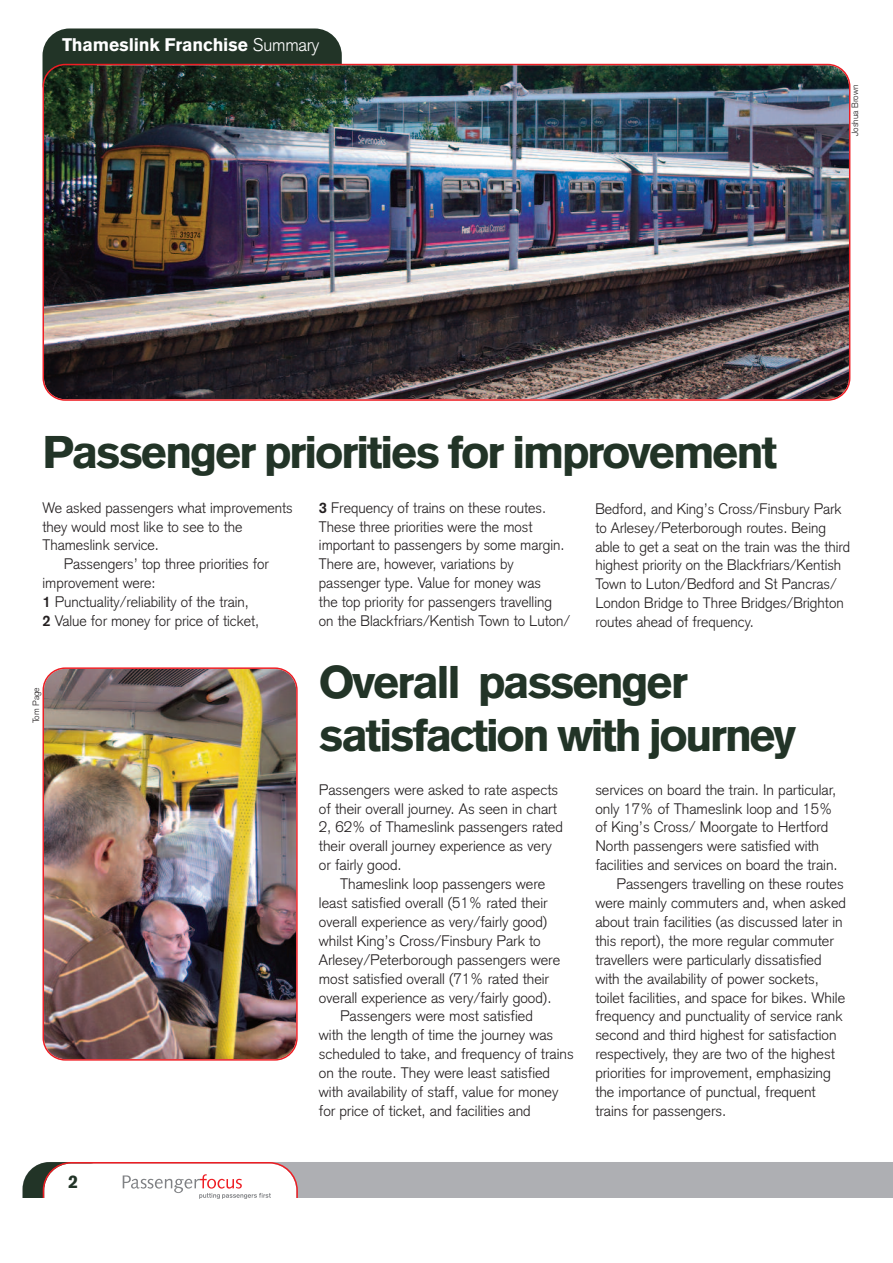
<style>
.page{position:relative;width:893px;height:1263px;background:#fff}
.page>*{position:absolute;margin:0;border:0;box-sizing:border-box;transform-origin:0 0}
.t1{font:900 45px/52.5px "Akzidenz Grotesk";letter-spacing:-.055em;color:#223427}
.t2{font:900 18px "Akzidenz Grotesk";letter-spacing:-.01em;color:#fff}
.t3{font:900 18px "Akzidenz Grotesk";color:#223427}
.t4{font:300 15px/18.9px "Akzidenz Grotesk";color:#231f20}
.t5{font:300 9px "Akzidenz Grotesk";color:#231f20}
.s1{font-weight:300}
.s2{font-weight:700}
</style>
<div class="page">
<div style="left:22px;top:1162px;width:871px;height:36px;background:#aeafb3"></div>
<div style="left:23px;top:1162px;width:88px;height:69px;background:#223427;border-radius:27px"></div>
<div style="left:20px;top:1198px;width:873px;height:39px;background:#fff"></div>
<svg style="left:43px;top:1162px;width:255px;height:37px"></svg>
<div style="left:43px;top:28px;width:299px;height:83px;background:#223427;border-radius:27px"></div>
<img style="left:43px;top:64px;width:807px;height:337px">
<img style="left:43px;top:667px;width:255px;height:394px">
<p class="t2" style="left:62px;top:38px;width:259px">Thameslink Franchise <span class="s1">Summary</span></p>
<p class="t5" style="left:852px;top:136px;width:53px;rotate:-90deg">Joshua Brown</p>
<h1 class="t1" style="left:43px;top:430px;width:736px">Passenger priorities for improvement</h1>
<p class="t4" style="left:43px;top:500px;width:252px">We asked passengers what improvements</p>
<p class="t4" style="left:43px;top:519px;width:201px">they would most like to see to the</p>
<p class="t4" style="left:43px;top:537px;width:118px">Thameslink service.</p>
<p class="t4" style="left:64px;top:556px;width:207px">Passengers’ top three priorities for</p>
<p class="t4" style="left:43px;top:575px;width:115px">improvement were:</p>
<p class="t4" style="left:43px;top:594px;width:208px"><span class="s2">1</span> Punctuality/reliability of the train,</p>
<p class="t4" style="left:43px;top:613px;width:218px"><span class="s2">2</span> Value for money for price of ticket,</p>
<p class="t5" style="left:33px;top:723px;width:38px;rotate:-90deg">Tom Page</p>
<p class="t3" style="left:68px;top:1175px;width:12px">2</p>
<p class="t4" style="left:319px;top:500px;width:253px"><span class="s2">3</span> Frequency of trains on these routes.<br>These three priorities were the most important to passengers by some margin.<br>There are, however, variations by passenger type. Value for money was<br>the top priority for passengers travelling on the Blackfriars/Kentish Town to Luton/</p>
<p class="t4" style="left:595px;top:501px;width:256px">Bedford, and King’s Cross/Finsbury Park to Arlesey/Peterborough routes. Being able to get a seat on the train was the third highest priority on the Blackfriars/Kentish Town to Luton/Bedford and St Pancras/ London Bridge to Three Bridges/Brighton routes ahead of frequency.</p>
<h1 class="t1" style="left:319px;top:660px;width:479px">Overall passenger satisfaction with journey</h1>
<p class="t4" style="left:319px;top:782px;width:245px">Passengers were asked to rate aspects of their overall journey. As seen in chart 2, 62% of Thameslink passengers rated their overall journey experience as very or fairly good.</p>
<p class="t4" style="left:340px;top:876px;width:207px">Thameslink loop passengers were</p>
<p class="t4" style="left:319px;top:895px;width:230px">least satisfied overall (51% rated their</p>
<p class="t4" style="left:319px;top:914px;width:230px">overall experience as very/fairly good)</p>
<p class="t4" style="left:319px;top:933px;width:223px">whilst King’s Cross/Finsbury Park to</p>
<p class="t4" style="left:319px;top:952px;width:243px">Arlesey/Peterborough passengers were</p>
<p class="t4" style="left:319px;top:971px;width:232px">most satisfied overall (71% rated their</p>
<p class="t4" style="left:319px;top:989px;width:234px">overall experience as very/fairly good).</p>
<p class="t4" style="left:340px;top:1008px;width:194px">Passengers were most satisfied</p>
<p class="t4" style="left:319px;top:1027px;width:236px">with the length of time the journey was</p>
<p class="t4" style="left:319px;top:1046px;width:256px">scheduled to take, and frequency of trains</p>
<p class="t4" style="left:319px;top:1065px;width:233px">on the route. They were least satisfied</p>
<p class="t4" style="left:319px;top:1084px;width:241px">with availability of staff, value for money</p>
<p class="t4" style="left:319px;top:1103px;width:213px">for price of ticket, and facilities and</p>
<p class="t4" style="left:595px;top:782px;width:242px">services on board the train. In particular,</p>
<p class="t4" style="left:595px;top:800px;width:239px">only 17% of Thameslink loop and 15%</p>
<p class="t4" style="left:595px;top:819px;width:235px">of King’s Cross/ Moorgate to Hertford</p>
<p class="t4" style="left:595px;top:838px;width:225px">North passengers were satisfied with</p>
<p class="t4" style="left:595px;top:857px;width:244px">facilities and services on board the train.</p>
<p class="t4" style="left:617px;top:876px;width:229px">Passengers travelling on these routes</p>
<p class="t4" style="left:595px;top:895px;width:252px">were mainly commuters and, when asked</p>
<p class="t4" style="left:595px;top:914px;width:249px">about train facilities (as discussed later in</p>
<p class="t4" style="left:595px;top:933px;width:240px">this report), the more regular commuter</p>
<p class="t4" style="left:595px;top:952px;width:228px">travellers were particularly dissatisfied</p>
<p class="t4" style="left:595px;top:971px;width:225px">with the availability of power sockets,</p>
<p class="t4" style="left:595px;top:989px;width:251px">toilet facilities, and space for bikes. While</p>
<p class="t4" style="left:595px;top:1008px;width:249px">frequency and punctuality of service rank</p>
<p class="t4" style="left:595px;top:1027px;width:243px">second and third highest for satisfaction</p>
<p class="t4" style="left:595px;top:1046px;width:241px">respectively, they are two of the highest</p>
<p class="t4" style="left:595px;top:1065px;width:237px">priorities for improvement, emphasizing</p>
<p class="t4" style="left:595px;top:1084px;width:222px">the importance of punctual, frequent</p>
<p class="t4" style="left:595px;top:1103px;width:133px">trains for passengers.</p>
</div>
